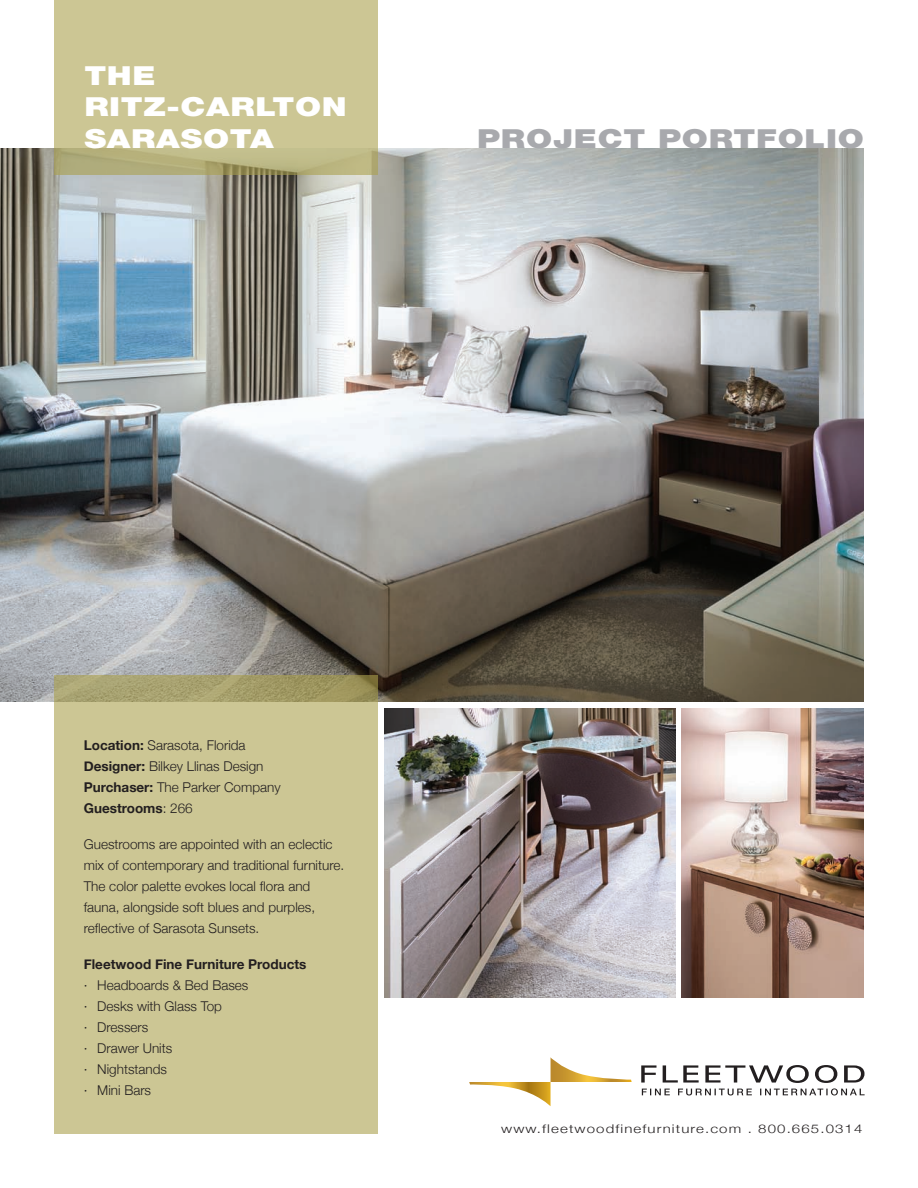
<style>
.page{position:relative;width:918px;height:1188px;background:#fff}
.page>*{position:absolute;margin:0;border:0;box-sizing:border-box;transform-origin:0 0}
.t1{font:900 26.25px/31.5px "Helvetica Neue";letter-spacing:.02em;color:#fff;scale:1.25 1}
.t2{font:900 26.25px "Helvetica Neue";letter-spacing:.025em;color:#a8a9ad;scale:1.25 1}
.t3{font:300 13.5px/21px "Helvetica Neue";color:#231f20}
.t4{font:700 13.5px "Helvetica Neue";color:#231f20}
.t5{font:300 12px "Helvetica Neue";letter-spacing:.075em;color:#231f20;scale:1.25 1}
.s1{font-weight:700}
</style>
<div class="page">
<img style="left:0;top:148px;width:864px;height:554px">
<div style="left:54px;top:675px;width:324px;height:459px;background:#ccc694"></div>
<svg style="left:54px;top:0;width:324px;height:176px;background:#c8c290"></svg>
<img style="left:385px;top:709px;width:290px;height:288px">
<img style="left:682px;top:709px;width:182px;height:288px">
<svg style="left:641px;top:1065px;width:224px;height:30px"></svg>
<svg style="left:469px;top:1057px;width:163px;height:49px"></svg>
<h1 class="t1" style="left:84px;top:59px;width:211px">THE<br>RITZ-CARLTON<br>SARASOTA</h1>
<h1 class="t2" style="left:477px;top:123px;width:311px">PROJECT PORTFOLIO</h1>
<p class="t3" style="left:84px;top:733px;width:198px"><span class="s1">Location:</span> Sarasota, Florida<br><span class="s1">Designer:</span> Bilkey Llinas Design<br><span class="s1">Purchaser:</span> The Parker Company<br><span class="s1">Guestrooms</span>: 266</p>
<p class="t3" style="left:84px;top:832px;width:262px">Guestrooms are appointed with an eclectic mix of contemporary and traditional furniture.<br>The color palette evokes local flora and fauna, alongside soft blues and purples, reflective of Sarasota Sunsets.</p>
<p class="t4" style="left:84px;top:953px;width:224px">Fleetwood Fine Furniture Products</p>
<p class="t3" style="left:84px;top:973px;width:166px">· Headboards &amp; Bed Bases · Desks with Glass Top<br>· Dressers<br>· Drawer Units<br>· Nightstands<br>· Mini Bars</p>
<p class="t5" style="left:501px;top:1119px;width:291px">www.fleetwoodfinefurniture.com . 800.665.0314</p>
</div>
